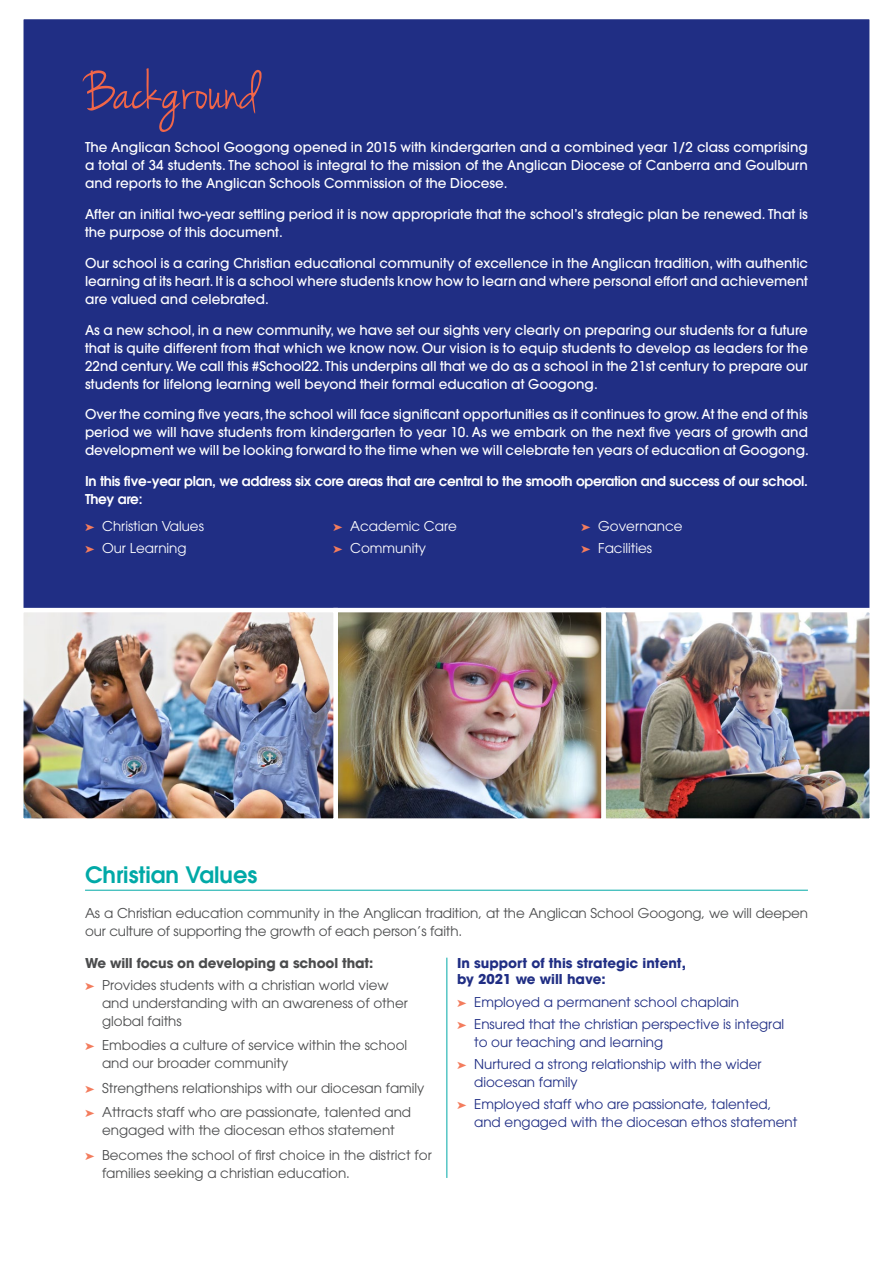
<style>
.page{position:relative;width:893px;height:1263px;background:#fff}
.page>*{position:absolute;margin:0;border:0;box-sizing:border-box;transform-origin:0 0}
.Header_2{font:60px "Jenna Sue";color:#f26648}
.Header_1{font:600 22.5px "Avant Garde";color:#00a9a7}
.Body_3{font:500 13.5px/18px "Avant Garde";color:#fff;text-align:justify}
.Body_1{font:13.5px/18px "Avant Garde";color:#4b4c4d}
.t1{font:13.5px/18px "Avant Garde";color:#202e84}
.Body_3-2{font:600 13.5px/18px "Avant Garde";letter-spacing:-.02em;color:#fff}
.t2{font:13.5px "Avant Garde";color:#fff}
.Sub_header_1{font:700 13.5px/16.5px "Avant Garde";color:#202e84}
.Sub_header_1-2{font:700 13.5px "Avant Garde";letter-spacing:-.01em;color:#4b4c4d}
.s1{color:#f37c5d}
</style>
<div class="page">
<div style="left:19px;top:15px;width:855px;height:799px;background:#202e84;border:4px solid #fff"></div>
<img style="left:24px;top:613px;width:845px;height:205px">
<div style="left:333px;top:608px;width:273px;height:215px;border:4px solid #fff"></div>
<div style="left:19px;top:608px;width:319px;height:215px;border:4px solid #fff"></div>
<div style="left:601px;top:608px;width:273px;height:215px;border:4px solid #fff"></div>
<hr style="left:85px;top:890px;width:723px;height:1px;background:#00a9a7">
<hr style="left:446px;top:958px;width:1px;height:220px;background:#00a9a7">
<p class="Header_2" style="left:85px;top:57px;width:175px">Background</p>
<p class="Body_3" style="left:85px;top:138px;width:724px">The Anglican School Googong opened in 2015 with kindergarten and a combined year 1/2 class comprising a total of 34 students. The school is integral to the mission of the Anglican Diocese of Canberra and Goulburn and reports to the Anglican Schools Commission of the Diocese.</p>
<p class="Body_3" style="left:85px;top:205px;width:724px">After an initial two-year settling period it is now appropriate that the school’s strategic plan be renewed. That is the purpose of this document.</p>
<p class="Body_3" style="left:85px;top:254px;width:724px">Our school is a caring Christian educational community of excellence in the Anglican tradition, with authentic learning at its heart. It is a school where students know how to learn and where personal effort and achievement are valued and celebrated.</p>
<p class="Body_3" style="left:85px;top:321px;width:724px">As a new school, in a new community, we have set our sights very clearly on preparing our students for a future that is quite different from that which we know now. Our vision is to equip students to develop as leaders for the 22nd century. We call this #School22. This underpins all that we do as a school in the 21st century to prepare our students for lifelong learning well beyond their formal education at Googong.</p>
<p class="Body_3" style="left:85px;top:405px;width:725px">Over the coming five years, the school will face significant opportunities as it continues to grow. At the end of this period we will have students from kindergarten to year 10. As we embark on the next five years of growth and development we will be looking forward to the time when we will celebrate ten years of education at Googong.</p>
<p class="Body_3-2" style="left:85px;top:472px;width:724px">In this five-year plan, we address six core areas that are central to the smooth operation and success of our school.<br>They are:</p>
<p class="t2" style="left:85px;top:518px;width:120px"><span class="s1">➤</span> Christian Values</p>
<p class="t2" style="left:85px;top:540px;width:103px"><span class="s1">➤</span> Our Learning</p>
<p class="t2" style="left:581px;top:518px;width:103px"><span class="s1">➤</span> Governance</p>
<p class="t2" style="left:581px;top:540px;width:72px"><span class="s1">➤</span> Facilities</p>
<p class="t2" style="left:333px;top:518px;width:125px"><span class="s1">➤</span> Academic Care</p>
<p class="t2" style="left:333px;top:540px;width:95px"><span class="s1">➤</span> Community</p>
<p class="Header_1" style="left:85px;top:860px;width:174px">Christian Values</p>
<p class="Body_1" style="left:85px;top:904px;width:724px">As a Christian education community in the Anglican tradition, at the Anglican School Googong, we will deepen our culture of supporting the growth of each person’s faith.</p>
<p class="Sub_header_1-2" style="left:85px;top:954px;width:290px">We will focus on developing a school that:</p>
<p class="Body_1" style="left:102px;top:976px;width:307px;text-indent:-17px"><span class="s1">➤</span> Provides students with a christian world view and understanding with an awareness of other global faiths</p>
<p class="Body_1" style="left:102px;top:1036px;width:307px;text-indent:-17px"><span class="s1">➤</span> Embodies a culture of service within the school and our broader community</p>
<p class="Body_1" style="left:85px;top:1079px;width:341px"><span class="s1">➤</span> Strengthens relationships with our diocesan family</p>
<p class="Body_1" style="left:85px;top:1103px;width:328px;text-align:center"><span class="s1">➤</span> Attracts staff who are passionate, talented and engaged with the diocesan ethos statement</p>
<p class="Body_1" style="left:102px;top:1146px;width:331px;text-indent:-17px"><span class="s1">➤</span> Becomes the school of first choice in the district for families seeking a christian education.</p>
<p class="Sub_header_1" style="left:457px;top:954px;width:230px">In support of this strategic intent, by 2021 we will have:</p>
<p class="t1" style="left:457px;top:993px;width:284px"><span class="s1">➤</span> Employed a permanent school chaplain</p>
<p class="t1" style="left:474px;top:1015px;width:312px;text-indent:-17px"><span class="s1">➤</span> Ensured that the christian perspective is integral to our teaching and learning</p>
<p class="t1" style="left:474px;top:1055px;width:289px;text-indent:-17px"><span class="s1">➤</span> Nurtured a strong relationship with the wider diocesan family</p>
<p class="t1" style="left:474px;top:1095px;width:325px;text-indent:-17px"><span class="s1">➤</span> Employed staff who are passionate, talented, and engaged with the diocesan ethos statement</p>
</div>
